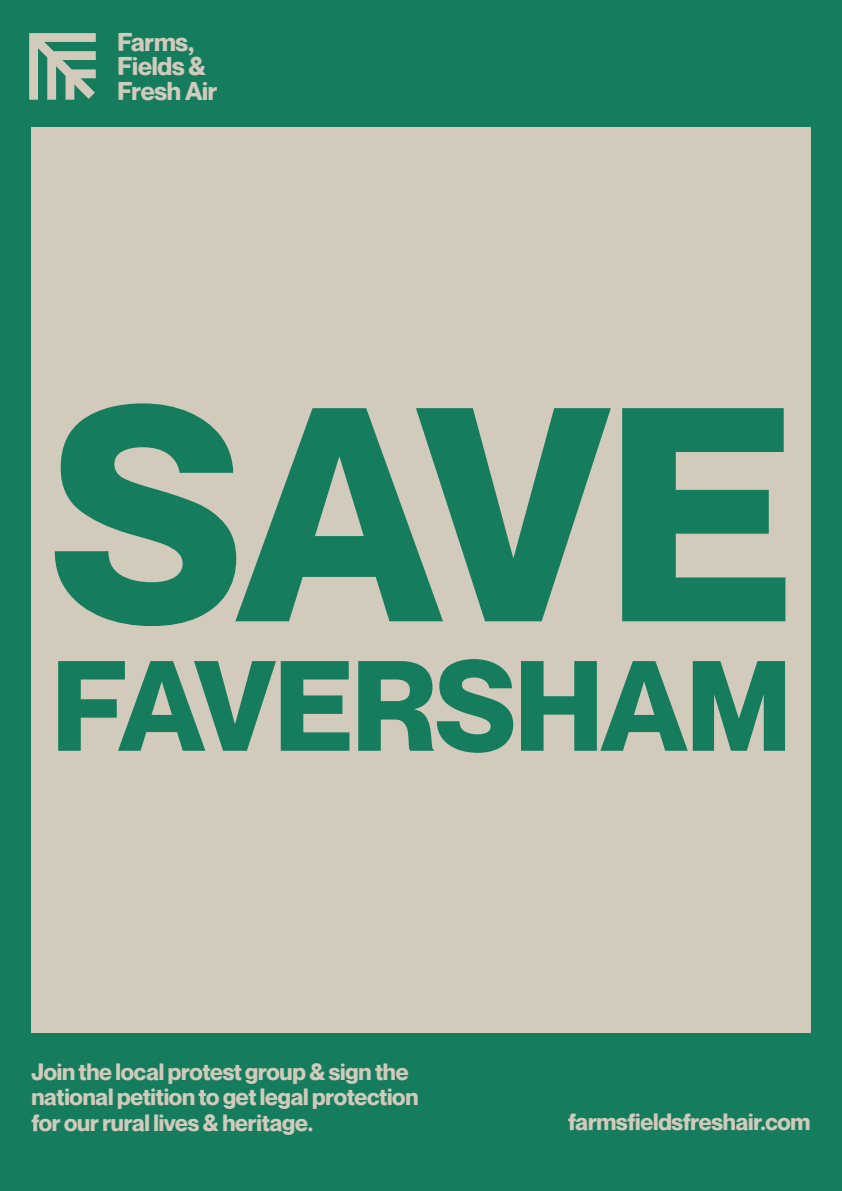
<style>
.page{position:relative;width:842px;height:1191px;background:#157d5e}
.page>*{position:absolute;margin:0;border:0;box-sizing:border-box;transform-origin:0 0}
.t1{font:700 298px "Neue Montreal";color:#157d5e}
.t2{font:700 125.4px "Neue Montreal";letter-spacing:-.01em;color:#157d5e}
.t3{font:700 25.1px/24.3px "Neue Montreal";letter-spacing:-.01em;color:#d2cabb}
.t4{font:700 23px/25.3px "Neue Montreal";letter-spacing:-.01em;color:#d2cabb}
</style>
<div class="page">
<svg style="left:29px;top:33px;width:67px;height:67px"></svg>
<div style="left:31px;top:127px;width:779px;height:905px;background:#d2cabb"></div>
<p class="t3" style="left:117px;top:30px;width:102px">Farms,<br>Fields &amp;<br>Fresh Air</p>
<p class="t1" style="left:50px;top:331px;width:746px">SAVE</p>
<p class="t2" style="left:52px;top:629px;width:741px">FAVERSHAM</p>
<p class="t4" style="left:31px;top:1059px;width:388px">Join the local protest group &amp; sign the national petition to get legal protection for our rural lives &amp; heritage.</p>
<p class="t4" style="left:568px;top:1109px;width:244px">farmsfieldsfreshair.com</p>
</div>
